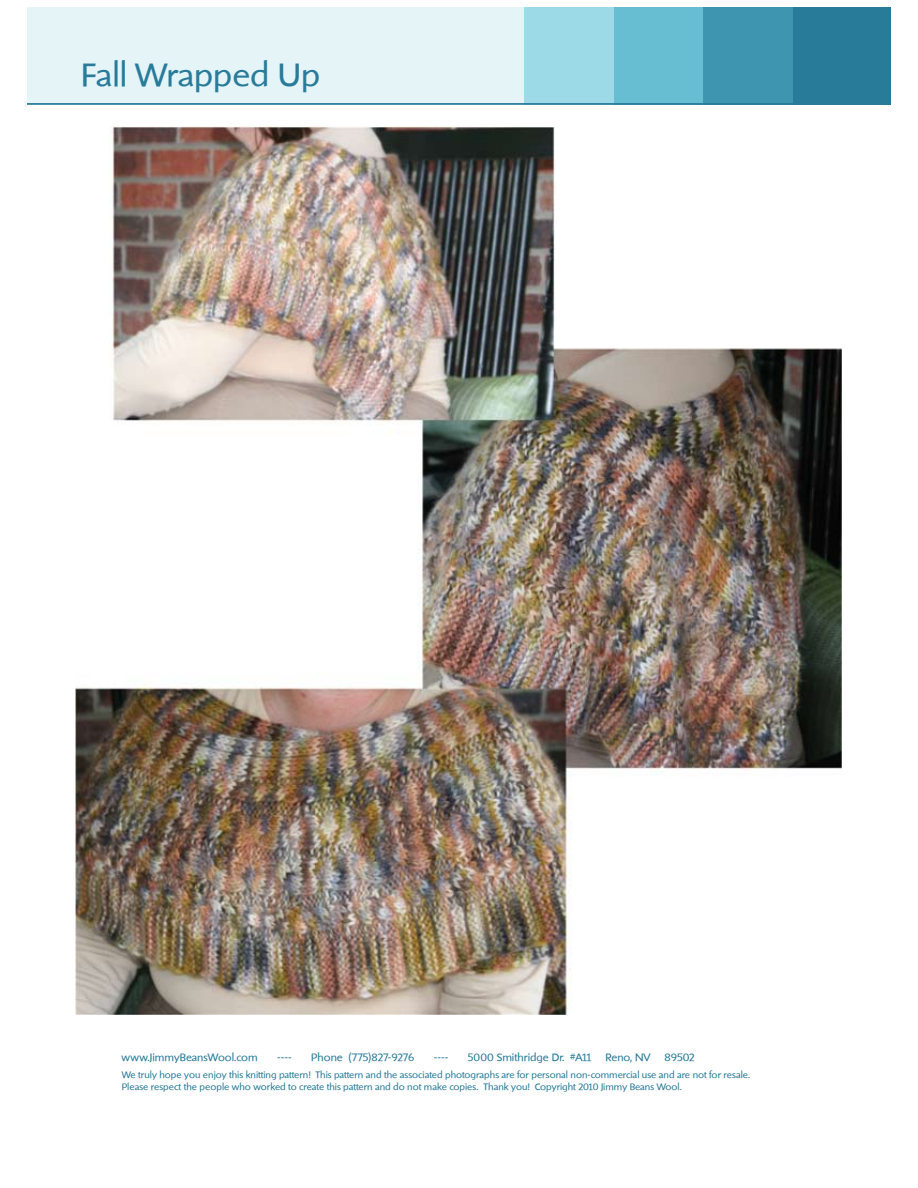
<style>
.page{position:relative;width:918px;height:1188px;background:#fff}
.page>*{position:absolute;margin:0;border:0;box-sizing:border-box;transform-origin:0 0}
.t1{font:33.45px "Shinn RR";color:#297b9a}
.t2{font:11.1px "Shinn RR";color:#297b9a}
.t3{font:9.75px/11.7px "Shinn RR";color:#297b9a}
</style>
<div class="page">
<div style="left:27px;top:7px;width:864px;height:98px;background:#e5f4f7"></div>
<div style="left:525px;top:7px;width:90px;height:98px;background:#9ddae7"></div>
<div style="left:614px;top:7px;width:90px;height:98px;background:#67bdd1"></div>
<div style="left:704px;top:7px;width:90px;height:98px;background:#3e95af"></div>
<div style="left:793px;top:7px;width:98px;height:98px;background:#297b9a"></div>
<hr style="left:27px;top:103px;width:856px;height:2px;background:#297b9a">
<img style="left:76px;top:126px;width:765px;height:889px">
<h1 class="t1" style="left:81px;top:55px;width:240px">Fall Wrapped Up</h1>
<p class="t2" style="left:122px;top:1051px;width:138px">www.JimmyBeansWool.com</p>
<p class="t2" style="left:277px;top:1051px;width:16px">----</p>
<p class="t2" style="left:311px;top:1051px;width:105px">Phone (775)827-9276</p>
<p class="t2" style="left:434px;top:1051px;width:16px">----</p>
<p class="t2" style="left:468px;top:1051px;width:125px">5000 Smithridge Dr. #A11</p>
<p class="t2" style="left:605px;top:1051px;width:91px">Reno, NV 89502</p>
<p class="t3" style="left:122px;top:1069px;width:630px">We truly hope you enjoy this knitting pattern! This pattern and the associated photographs are for personal non-commercial use and are not for resale.<br>Please respect the people who worked to create this pattern and do not make copies. Thank you! Copyright 2010 Jimmy Beans Wool.</p>
</div>
